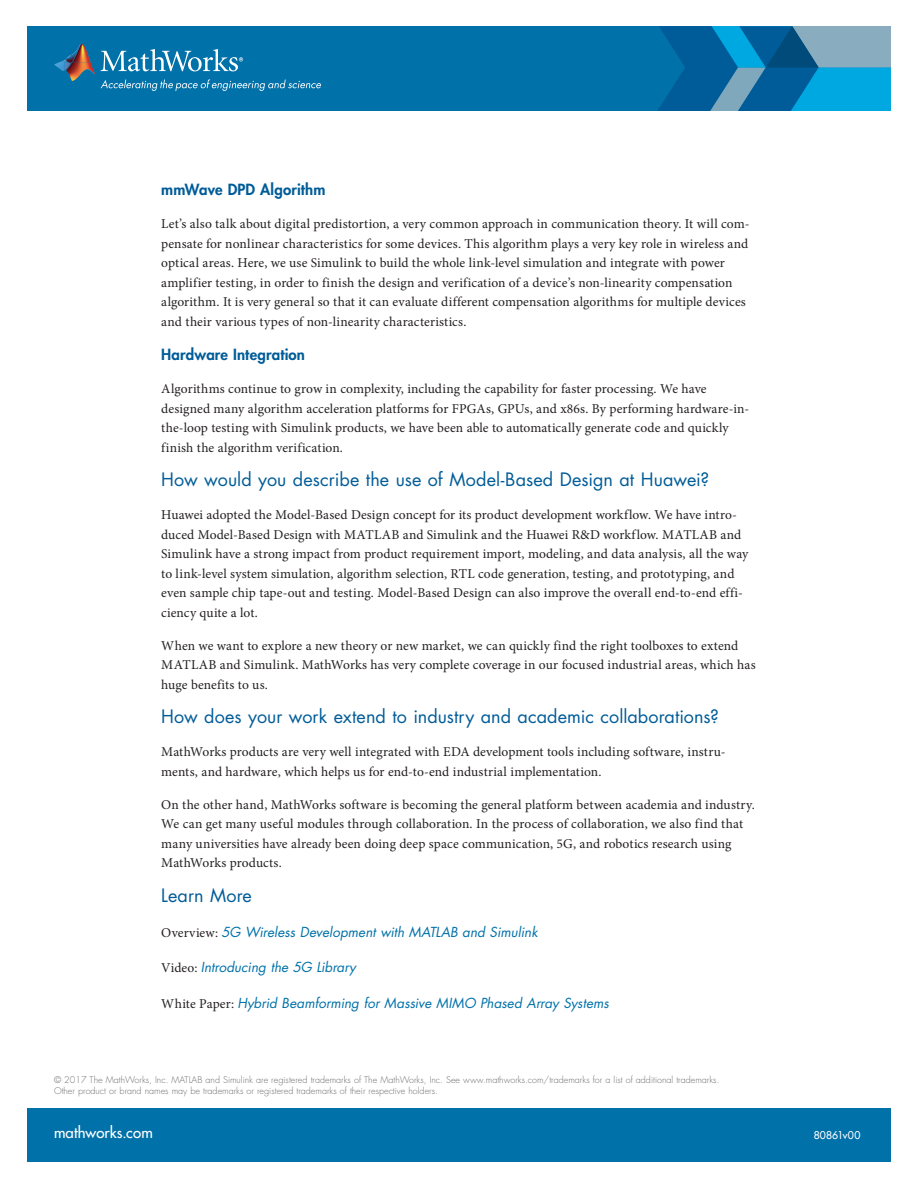
<style>
.page{position:relative;width:918px;height:1188px;background:#fff}
.page>*{position:absolute;margin:0;border:0;box-sizing:border-box;transform-origin:0 0}
.t1{font:18px "Futura Std";letter-spacing:.005em;color:#005c98}
.t2{font:800 15px "Futura Std";letter-spacing:.01em;color:#005c98}
.t3{font:500 15px "Futura Std";letter-spacing:.01em;color:#fff}
.t4{font:13.5px/19.5px "Minion Pro";letter-spacing:.01em;color:#231f20}
.Body_-_Copy{font:italic 13.5px "Futura Std";color:#0071a9}
.Body_-_Heading{font:500 10.5px "Futura Std";letter-spacing:.015em;color:#fff}
.t5{font:300 9px/11.2px "Futura Std";color:#6c6d70}
.s1{font-family:"Minion Pro";font-style:normal;color:#231f20}
</style>
<div class="page">
<div style="left:27px;top:26px;width:864px;height:85px;background:#0071a9"></div>
<img style="left:64px;top:44px;width:27px;height:18px">
<svg style="left:54px;top:60px;width:10px;height:11px"></svg>
<img style="left:64px;top:62px;width:31px;height:19px">
<svg style="left:101px;top:79px;width:220px;height:12px"></svg>
<svg style="left:101px;top:49px;width:142px;height:22px"></svg>
<div style="left:27px;top:1108px;width:864px;height:54px;background:#0071a9"></div>
<svg style="left:658px;top:26px;width:233px;height:85px;background:#2082b2"></svg>
<p class="t2" style="left:161px;top:180px;width:166px">mmWave DPD Algorithm</p>
<p class="t4" style="left:161px;top:214px;width:590px">Let’s also talk about digital predistortion, a very common approach in communication theory. It will com&shy;pensate for nonlinear characteristics for some devices. This algorithm plays a very key role in wireless and optical areas. Here, we use Simulink to build the whole link-level simulation and integrate with power amplifier testing, in order to finish the design and verification of a device’s non-linearity compensation algorithm. It is very general so that it can evaluate different compensation algorithms for multiple devices and their various types of non-linearity characteristics.</p>
<p class="t2" style="left:161px;top:345px;width:145px">Hardware Integration</p>
<p class="t4" style="left:161px;top:379px;width:590px">Algorithms continue to grow in complexity, including the capability for faster processing. We have designed many algorithm acceleration platforms for FPGAs, GPUs, and x86s. By performing hardware-in&shy;the-loop testing with Simulink products, we have been able to automatically generate code and quickly finish the algorithm verification.</p>
<p class="t1" style="left:161px;top:468px;width:550px">How would you describe the use of Model-Based Design at Huawei?</p>
<p class="t4" style="left:161px;top:505px;width:589px">Huawei adopted the Model-Based Design concept for its product development workflow. We have intro&shy;duced Model-Based Design with MATLAB and Simulink and the Huawei R&amp;D workflow. MATLAB and Simulink have a strong impact from product requirement import, modeling, and data analysis, all the way to link-level system simulation, algorithm selection, RTL code generation, testing, and prototyping, and even sample chip tape-out and testing. Model-Based Design can also improve the overall end-to-end effi&shy;ciency quite a lot.</p>
<p class="t4" style="left:161px;top:636px;width:596px">When we want to explore a new theory or new market, we can quickly find the right toolboxes to extend<br>MATLAB and Simulink. MathWorks has very complete coverage in our focused industrial areas, which has huge benefits to us.</p>
<p class="t1" style="left:161px;top:705px;width:559px">How does your work extend to industry and academic collaborations?</p>
<p class="t4" style="left:161px;top:742px;width:566px">MathWorks products are very well integrated with EDA development tools including software, instru&shy;ments, and hardware, which helps us for end-to-end industrial implementation.</p>
<p class="t4" style="left:161px;top:795px;width:595px">On the other hand, MathWorks software is becoming the general platform between academia and industry.<br>We can get many useful modules through collaboration. In the process of collaboration, we also find that many universities have already been doing deep space communication, 5G, and robotics research using MathWorks products.</p>
<p class="t1" style="left:161px;top:884px;width:92px">Learn More</p>
<p class="Body_-_Copy" style="left:161px;top:924px;width:378px"><span class="s1">Overview:</span> 5G Wireless Development with MATLAB and Simulink</p>
<p class="Body_-_Copy" style="left:161px;top:959px;width:196px"><span class="s1">Video:</span> Introducing the 5G Library</p>
<p class="Body_-_Copy" style="left:161px;top:994px;width:449px"><span class="s1">White Paper:</span> Hybrid Beamforming for Massive MIMO Phased Array Systems</p>
<p class="t5" style="left:54px;top:1074px;width:667px">© 2017 The MathWorks, Inc. MATLAB and Simulink are registered trademarks of The MathWorks, Inc. See www.mathworks.com/trademarks for a list of additional trademarks.<br>Other product or brand names may be trademarks or registered trademarks of their respective holders.</p>
<p class="t3" style="left:54px;top:1123px;width:100px">mathworks.com</p>
<p class="Body_-_Heading" style="left:814px;top:1128px;width:48px">80861v00</p>
</div>
